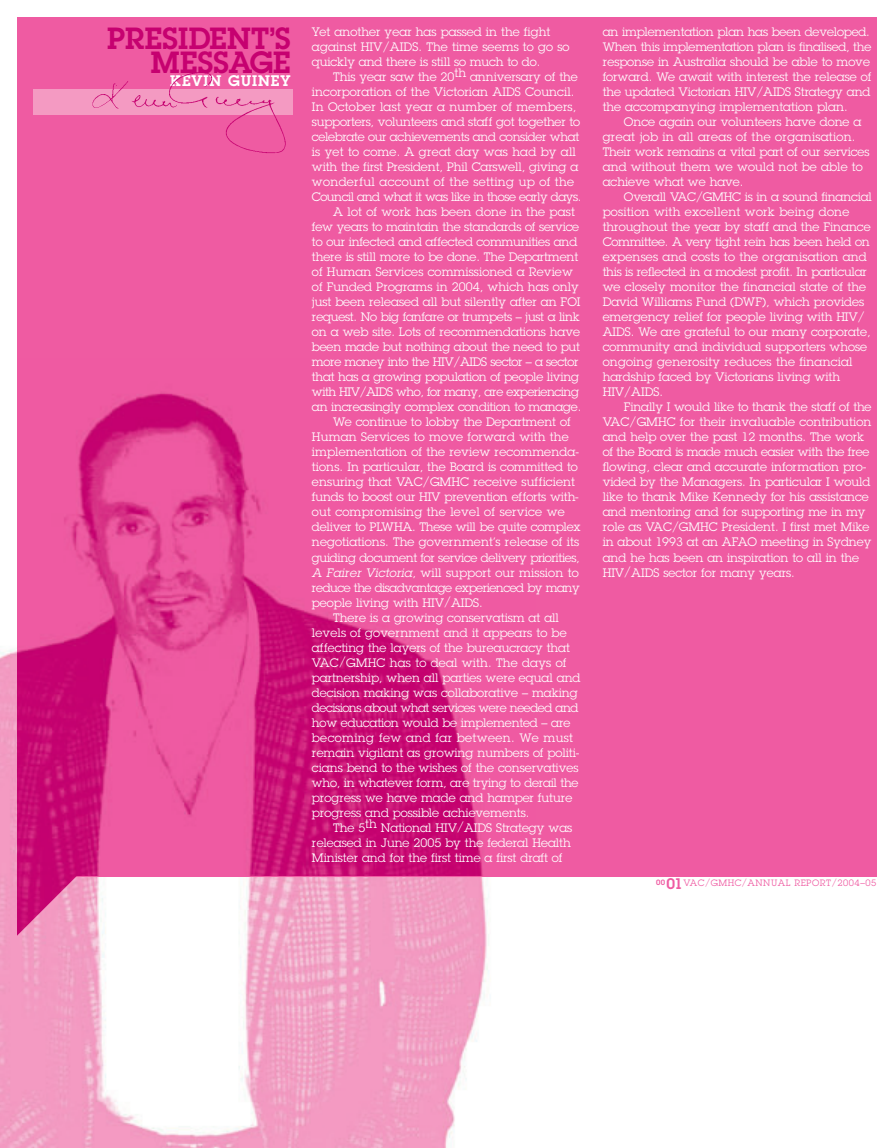
<style>
.page{position:relative;width:893px;height:1148px;background:#fff}
.page>*{position:absolute;margin:0;border:0;box-sizing:border-box;transform-origin:0 0}
.t1{font:600 30px/24px "Lubalin Graph LT";color:#c60170;text-align:right}
.t2{font:600 15px "Lubalin Graph LT";letter-spacing:.06em;color:#fff}
.t3{font:12px/15px "Lubalin Graph LT";color:#fff}
.t4{font:12px "Lubalin Graph LT";letter-spacing:-.035em;color:#fff}
.t5{font:12px "Lubalin Graph LT";letter-spacing:-.025em;color:#fff}
.t6{font:12px "Lubalin Graph LT";letter-spacing:-.03em;color:#fff}
.t7{font:12px "Lubalin Graph LT";letter-spacing:.03em;color:#fff}
.t8{font:12px "Lubalin Graph LT";letter-spacing:.02em;color:#fff}
.t9{font:12px "Lubalin Graph LT";letter-spacing:.035em;color:#fff}
.t10{font:9px "Lubalin Graph LT";letter-spacing:.06em;color:#ef5ba2}
.s1{font-style:italic}
.s2{font-weight:600;font-size:15px}
</style>
<div class="page">
<img style="left:0;top:649px;width:489px;height:498px">
<div style="left:17px;top:17px;width:859px;height:859px;background:#ef5ba2"></div>
<img style="left:17px;top:393px;width:518px;height:542px">
<div style="left:33px;top:89px;width:260px;height:26px;background:#f49ac2"></div>
<img style="left:92px;top:71px;width:194px;height:82px">
<h1 class="t1" style="left:107px;top:29px;width:185px">PRESIDENT’S<br>MESSAGE</h1>
<p class="t2" style="left:170px;top:76px;width:122px">KEVIN GUINEY</p>
<p class="t3" style="left:312px;top:26px;width:259px">Yet another year has passed in the fight against HIV/AIDS. The time seems to go so quickly and there is still so much to do.</p>
<p class="t3" style="left:333px;top:71px;width:246px">This year saw the 20th anniversary of the</p>
<p class="t3" style="left:312px;top:86px;width:264px">incorporation of the Victorian AIDS Council.</p>
<p class="t3" style="left:312px;top:101px;width:266px">In October last year a number of members,</p>
<p class="t3" style="left:312px;top:116px;width:269px">supporters, volunteers and staff got together to</p>
<p class="t5" style="left:312px;top:133px;width:269px">celebrate our achievements and consider what</p>
<p class="t3" style="left:312px;top:146px;width:265px">is yet to come. A great day was had by all</p>
<p class="t3" style="left:312px;top:161px;width:268px">with the first President, Phil Carswell, giving a</p>
<p class="t7" style="left:312px;top:178px;width:264px">wonderful account of the setting up of the</p>
<p class="t4" style="left:312px;top:193px;width:271px">Council and what it was like in those early days.</p>
<p class="t3" style="left:333px;top:206px;width:243px">A lot of work has been done in the past</p>
<p class="t3" style="left:312px;top:221px;width:269px">few years to maintain the standards of service</p>
<p class="t3" style="left:312px;top:236px;width:267px">to our infected and affected communities and</p>
<p class="t3" style="left:312px;top:251px;width:268px">there is still more to be done. The Department</p>
<p class="t3" style="left:312px;top:266px;width:262px">of Human Services commissioned a Review</p>
<p class="t3" style="left:312px;top:281px;width:268px">of Funded Programs in 2004, which has only</p>
<p class="t3" style="left:312px;top:296px;width:270px">just been released all but silently after an FOI</p>
<p class="t3" style="left:312px;top:311px;width:269px">request. No big fanfare or trumpets – just a link</p>
<p class="t3" style="left:312px;top:326px;width:270px">on a web site. Lots of recommendations have</p>
<p class="t3" style="left:312px;top:341px;width:269px">been made but nothing about the need to put</p>
<p class="t6" style="left:312px;top:358px;width:268px">more money into the HIV/AIDS sector – a sector</p>
<p class="t3" style="left:312px;top:371px;width:268px">that has a growing population of people living</p>
<p class="t4" style="left:312px;top:388px;width:268px">with HIV/AIDS who, for many, are experiencing</p>
<p class="t3" style="left:312px;top:401px;width:271px">an increasingly complex condition to manage.</p>
<p class="t3" style="left:333px;top:416px;width:239px">We continue to lobby the Department of</p>
<p class="t3" style="left:312px;top:431px;width:258px">Human Services to move forward with the</p>
<p class="t3" style="left:312px;top:446px;width:269px">implementation of the review recommenda-</p>
<p class="t3" style="left:312px;top:461px;width:267px">tions. In particular, the Board is committed to</p>
<p class="t3" style="left:312px;top:476px;width:264px">ensuring that VAC/GMHC receive sufficient</p>
<p class="t3" style="left:312px;top:491px;width:268px">funds to boost our HIV prevention efforts with-</p>
<p class="t8" style="left:312px;top:508px;width:254px">out compromising the level of service we</p>
<p class="t3" style="left:312px;top:521px;width:270px">deliver to PLWHA. These will be quite complex</p>
<p class="t3" style="left:312px;top:536px;width:268px">negotiations. The government’s release of its</p>
<p class="t5" style="left:312px;top:553px;width:269px">guiding document for service delivery priorities,</p>
<p class="t3" style="left:312px;top:566px;width:268px"><span class="s1">A Fairer Victoria</span>, will support our mission to</p>
<p class="t4" style="left:312px;top:583px;width:269px">reduce the disadvantage experienced by many</p>
<p class="t3" style="left:312px;top:596px;width:172px">people living with HIV/AIDS.</p>
<p class="t3" style="left:333px;top:611px;width:227px">There is a growing conservatism at all</p>
<p class="t3" style="left:312px;top:626px;width:256px">levels of government and it appears to be</p>
<p class="t3" style="left:312px;top:641px;width:259px">affecting the layers of the bureaucracy that</p>
<p class="t3" style="left:312px;top:656px;width:256px">VAC/GMHC has to deal with. The days of</p>
<p class="t3" style="left:312px;top:671px;width:270px">partnership, when all parties were equal and</p>
<p class="t3" style="left:312px;top:686px;width:267px">decision making was collaborative – making</p>
<p class="t4" style="left:312px;top:703px;width:268px">decisions about what services were needed and</p>
<p class="t3" style="left:312px;top:716px;width:260px">how education would be implemented – are</p>
<p class="t9" style="left:312px;top:733px;width:262px">becoming few and far between. We must</p>
<p class="t3" style="left:312px;top:746px;width:269px">remain vigilant as growing numbers of politi-</p>
<p class="t3" style="left:312px;top:761px;width:268px">cians bend to the wishes of the conservatives</p>
<p class="t3" style="left:312px;top:776px;width:268px">who, in whatever form, are trying to derail the</p>
<p class="t3" style="left:312px;top:791px;width:262px">progress we have made and hamper future</p>
<p class="t3" style="left:312px;top:806px;width:219px">progress and possible achievements.</p>
<p class="t3" style="left:333px;top:821px;width:240px">The 5th National HIV/AIDS Strategy was</p>
<p class="t3" style="left:312px;top:836px;width:260px">released in June 2005 by the federal Health</p>
<p class="t3" style="left:312px;top:851px;width:252px">Minister and for the first time a first draft of</p>
<p class="t3" style="left:602px;top:26px;width:270px">an implementation plan has been developed.<br>When this implementation plan is finalised, the response in Australia should be able to move forward. We await with interest the release of the updated Victorian HIV/AIDS Strategy and the accompanying implementation plan.</p>
<p class="t3" style="left:602px;top:116px;width:268px;text-indent:21px">Once again our volunteers have done a great job in all areas of the organisation.<br>Their work remains a vital part of our services and without them we would not be able to achieve what we have.</p>
<p class="t3" style="left:602px;top:191px;width:271px;text-indent:21px">Overall VAC/GMHC is in a sound financial position with excellent work being done throughout the year by staff and the Finance Committee. A very tight rein has been held on expenses and costs to the organisation and this is reflected in a modest profit. In particular we closely monitor the financial state of the David Williams Fund (DWF), which provides emergency relief for people living with HIV/ AIDS. We are grateful to our many corporate, community and individual supporters whose ongoing generosity reduces the financial hardship faced by Victorians living with HIV/AIDS.</p>
<p class="t3" style="left:602px;top:401px;width:270px;text-indent:21px">Finally I would like to thank the staff of the VAC/GMHC for their invaluable contribution and help over the past 12 months. The work of the Board is made much easier with the free flowing, clear and accurate information pro&shy;vided by the Managers. In particular I would like to thank Mike Kennedy for his assistance and mentoring and for supporting me in my role as VAC/GMHC President. I first met Mike in about 1993 at an AFAO meeting in Sydney and he has been an inspiration to all in the HIV/AIDS sector for many years.</p>
<p class="t10" style="left:656px;top:879px;width:222px"><sup>00</sup> <span class="s2">01</span>VAC/GMHC/ANNUAL REPORT/2004–05</p>
</div>
